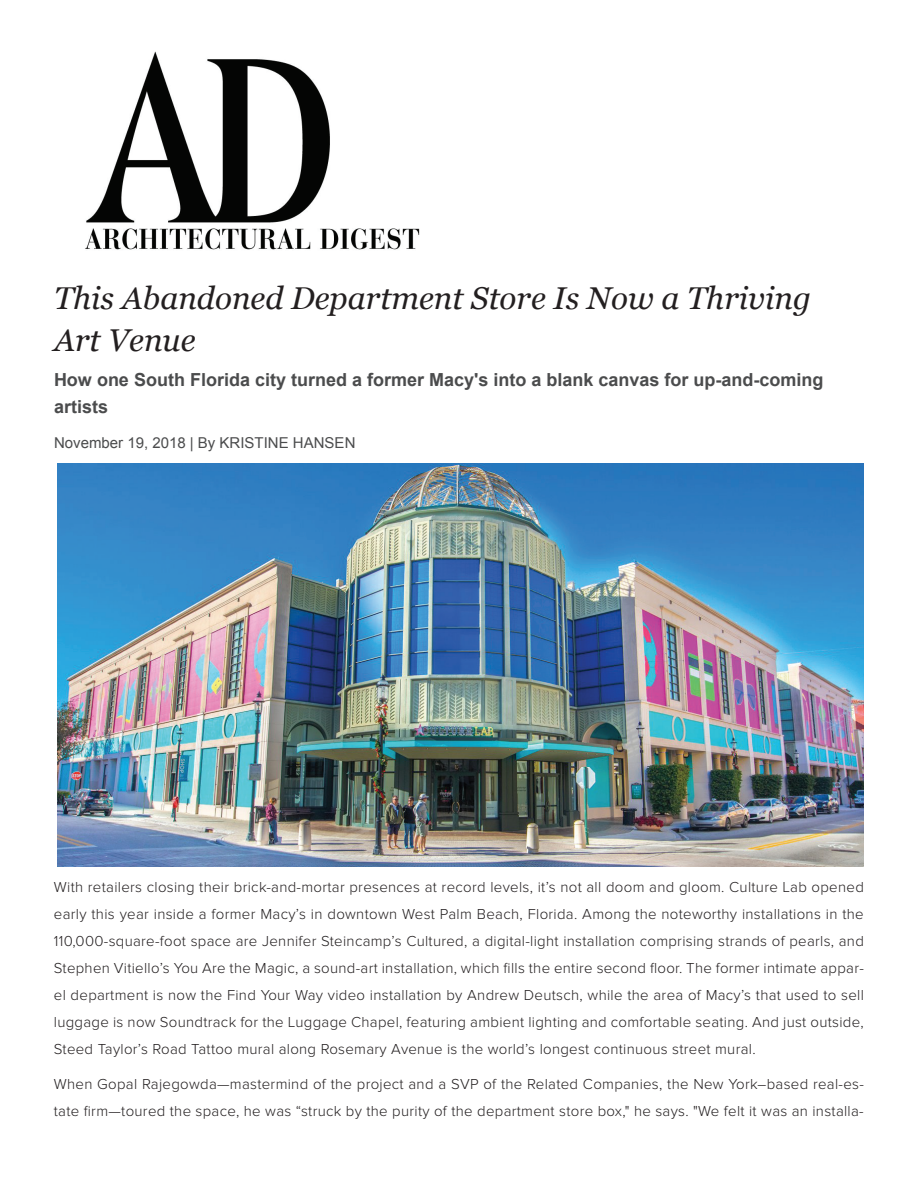
<style>
.page{position:relative;width:918px;height:1188px;background:#fff}
.page>*{position:absolute;margin:0;border:0;box-sizing:border-box;transform-origin:0 0}
.t1{font:italic 31.5px/42px "Georgia";color:#231f20}
.t2{font:700 18px/27px "Arial";color:#4b4c4d}
.t3{font:300 15px/27px "Proxima Nova";letter-spacing:.02em;color:#231f20;text-align:justify}
.t4{font:15px "Arial";color:#4b4c4d}
</style>
<div class="page">
<img style="left:85px;top:51px;width:335px;height:199px">
<img style="left:57px;top:464px;width:806px;height:403px">
<h1 class="t1" style="left:54px;top:276px;width:759px">This Abandoned Department Store Is Now a Thriving<br>Art Venue</h1>
<p class="t2" style="left:54px;top:367px;width:771px">How one South Florida city turned a former Macy's into a blank canvas for up-and-coming artists</p>
<p class="t4" style="left:54px;top:433px;width:303px">November 19, 2018 | By KRISTINE HANSEN</p>
<p class="t3" style="left:54px;top:874px;width:812px">With retailers closing their brick-and-mortar presences at record levels, it’s not all doom and gloom. Culture Lab opened early this year inside a former Macy’s in downtown West Palm Beach, Florida. Among the noteworthy installations in the 110,000-square-foot space are Jennifer Steincamp’s Cultured, a digital-light installation comprising strands of pearls, and Stephen Vitiello’s You Are the Magic, a sound-art installation, which fills the entire second floor. The former intimate appar&shy;el department is now the Find Your Way video installation by Andrew Deutsch, while the area of Macy’s that used to sell luggage is now Soundtrack for the Luggage Chapel, featuring ambient lighting and comfortable seating. And just outside, Steed Taylor’s Road Tattoo mural along Rosemary Avenue is the world’s longest continuous street mural.</p>
<p class="t3" style="left:54px;top:1071px;width:811px">When Gopal Rajegowda—mastermind of the project and a SVP of the Related Companies, the New York–based real-es&shy;tate firm—toured the space, he was “struck by the purity of the department store box," he says. "We felt it was an installa-</p>
</div>
